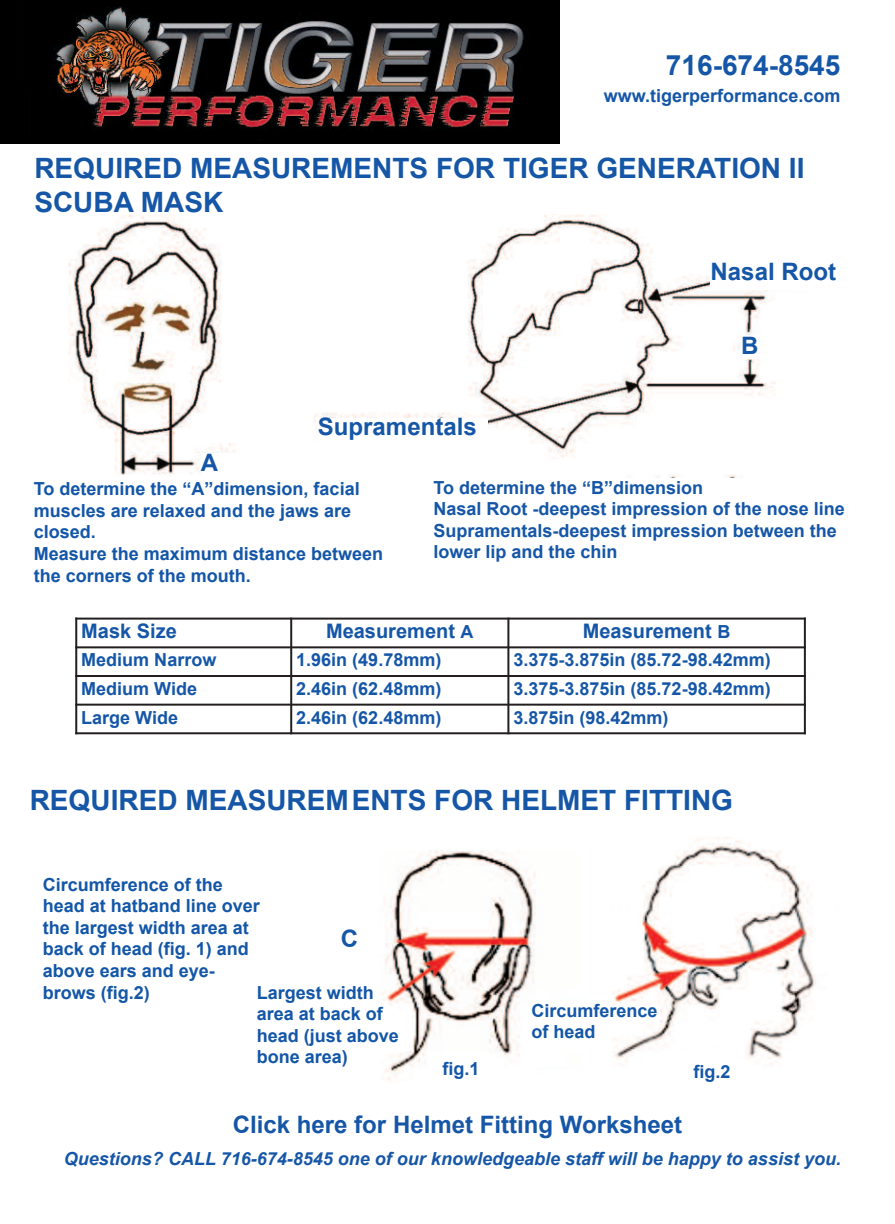
<style>
.page{position:relative;width:895px;height:1224px;background:#fff}
.page>*{position:absolute;margin:0;border:0;box-sizing:border-box;transform-origin:0 0}
.t1{font:700 28px/33.6px "Arial";color:#1556a7}
.t2{font:700 24px "Arial";color:#1556a7}
.t3{font:700 20px "Arial";color:#1556a7}
.t4{font:700 18px/21.6px "Arial";color:#1356a7}
.t5{font:700 18px/21.6px "Arial";color:#1556a7}
.t6{font:italic 700 18px "Arial";color:#1556a7}
.s1{font-size:18px}
</style>
<div class="page">
<img style="left:69px;top:214px;width:707px;height:264px">
<div style="left:710px;top:258px;width:125px;height:32px;background:#fff"></div>
<div style="left:201px;top:454px;width:43px;height:24px;background:#fff"></div>
<div style="left:741px;top:335px;width:43px;height:24px;background:#fff"></div>
<div style="left:318px;top:418px;width:169px;height:28px;background:#fff"></div>
<img style="left:0;top:0;width:559px;height:144px">
<img style="left:381px;top:837px;width:435px;height:244px">
<div style="left:693px;top:1065px;width:53px;height:33px;background:#fff"></div>
<div style="left:442px;top:1062px;width:59px;height:33px;background:#fff"></div>
<hr style="left:75px;top:618px;width:2px;height:116px;background:#231f20">
<hr style="left:290px;top:618px;width:2px;height:116px;background:#231f20">
<hr style="left:507px;top:618px;width:2px;height:116px;background:#231f20">
<hr style="left:803px;top:618px;width:2px;height:116px;background:#231f20">
<hr style="left:75px;top:618px;width:730px;height:2px;background:#231f20">
<hr style="left:75px;top:646px;width:730px;height:2px;background:#231f20">
<hr style="left:75px;top:675px;width:730px;height:2px;background:#231f20">
<hr style="left:75px;top:704px;width:730px;height:2px;background:#231f20">
<hr style="left:75px;top:732px;width:730px;height:2px;background:#231f20">
<div style="left:341px;top:930px;width:43px;height:24px;background:#fff"></div>
<h1 class="t1" style="left:665px;top:49px;width:176px">716-674-8545</h1>
<p class="t5" style="left:603px;top:85px;width:238px">www.tigerperformance.com</p>
<h1 class="t1" style="left:34px;top:152px;width:771px">REQUIRED MEASUREMENTS FOR TIGER GENERATION II<br>SCUBA MASK</h1>
<h2 class="t2" style="left:710px;top:258px;width:127px">Nasal Root</h2>
<h2 class="t2" style="left:201px;top:449px;width:19px">A</h2>
<h2 class="t2" style="left:318px;top:413px;width:160px">Supramentals</h2>
<h2 class="t2" style="left:741px;top:332px;width:19px">B</h2>
<p class="t4" style="left:34px;top:478px;width:351px">To determine the “A”dimension, facial muscles are relaxed and the jaws are closed.<br>Measure the maximum distance between the corners of the mouth.</p>
<p class="t5" style="left:433px;top:477px;width:413px">To determine the “B”dimension<br>Nasal Root -deepest impression of the nose line Supramentals-deepest impression between the lower lip and the chin</p>
<p class="t3" style="left:81px;top:620px;width:97px">Mask Size</p>
<p class="t3" style="left:326px;top:620px;width:149px">Measurement <span class="s1">A</span></p>
<p class="t3" style="left:582px;top:620px;width:149px">Measurement <span class="s1">B</span></p>
<p class="t5" style="left:81px;top:649px;width:137px">Medium Narrow</p>
<p class="t5" style="left:296px;top:649px;width:147px">1.96in (49.78mm)</p>
<p class="t5" style="left:513px;top:649px;width:259px">3.375-3.875in (85.72-98.42mm)</p>
<p class="t5" style="left:81px;top:678px;width:117px">Medium Wide</p>
<p class="t5" style="left:296px;top:678px;width:147px">2.46in (62.48mm)</p>
<p class="t5" style="left:513px;top:678px;width:259px">3.375-3.875in (85.72-98.42mm)</p>
<p class="t5" style="left:81px;top:707px;width:98px">Large Wide</p>
<p class="t5" style="left:296px;top:707px;width:147px">2.46in (62.48mm)</p>
<p class="t5" style="left:513px;top:707px;width:157px">3.875in (98.42mm)</p>
<h1 class="t1" style="left:30px;top:783px;width:704px">REQUIRED MEASUREMENTS FOR HELMET FITTING</h1>
<p class="t4" style="left:43px;top:874px;width:219px">Circumference of the head at hatband line over the largest width area at back of head (fig. 1) and above ears and eye&shy;brows (fig.2)</p>
<h2 class="t2" style="left:341px;top:925px;width:19px">C</h2>
<p class="t4" style="left:256px;top:982px;width:144px">Largest width area at back of head (just above bone area)</p>
<p class="t4" style="left:531px;top:1000px;width:128px">Circumference of head</p>
<p class="t4" style="left:442px;top:1058px;width:38px">fig.1</p>
<p class="t4" style="left:693px;top:1061px;width:38px">fig.2</p>
<h2 class="t2" style="left:233px;top:1112px;width:450px">Click here for Helmet Fitting Worksheet</h2>
<p class="t6" style="left:64px;top:1149px;width:778px">Questions? CALL 716-674-8545 one of our knowledgeable staff will be happy to assist you.</p>
</div>
